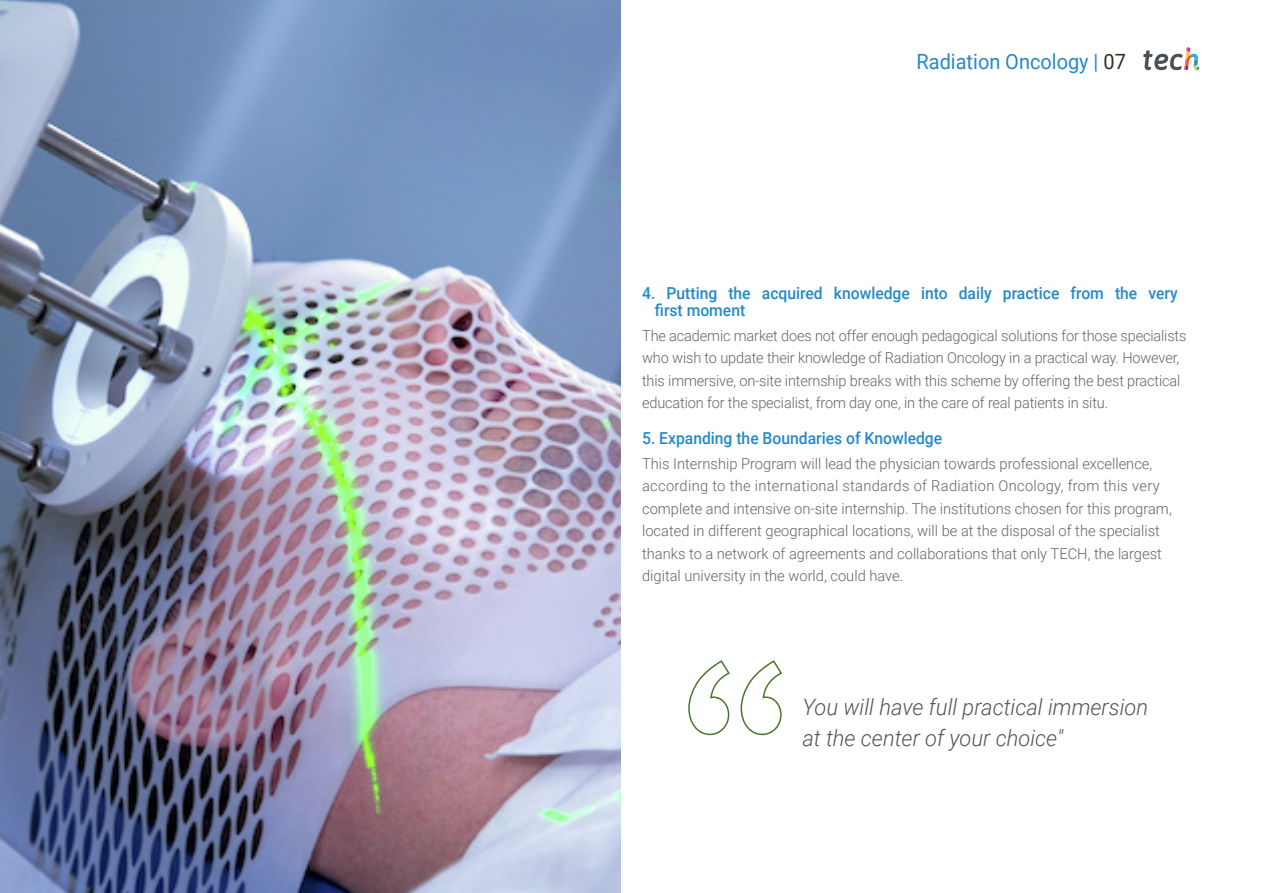
<style>
.page{position:relative;width:1263px;height:893px;background:#fff}
.page>*{position:absolute;margin:0;border:0;box-sizing:border-box;transform-origin:0 0}
.Destacados{font:italic 300 22.5px/31.5px "Roboto";color:#54555a}
.Sección___Pag{font:21px "Roboto";color:#2589c9;scale:.95 1}
.Autor_ok{font:500 16.5px/16.5px "Roboto";color:#2589c9;scale:.95 1}
.Texto_Simple{font:300 15px/22.5px "Roboto";color:#63656a}
.s1{color:#342d1f}
</style>
<div class="page">
<svg style="left:1143px;top:47px;width:56px;height:24px"></svg>
<img style="left:0;top:0;width:621px;height:893px">
<svg style="left:688px;top:660px;width:95px;height:76px"></svg>
<p class="Sección___Pag" style="left:916px;top:47px;width:222px">Radiation Oncology | <span class="s1">07</span></p>
<p class="Autor_ok" style="left:655px;top:285px;width:552px;text-indent:-13px">4. Putting the acquired knowledge into daily practice from the very first moment</p>
<p class="Texto_Simple" style="left:642px;top:323px;width:546px">The academic market does not offer enough pedagogical solutions for those specialists who wish to update their knowledge of Radiation Oncology in a practical way. However, this immersive, on-site internship breaks with this scheme by offering the best practical education for the specialist, from day one, in the care of real patients in situ.</p>
<p class="Autor_ok" style="left:642px;top:430px;width:317px">5. Expanding the Boundaries of Knowledge</p>
<p class="Texto_Simple" style="left:642px;top:452px;width:531px">This Internship Program will lead the physician towards professional excellence, according to the international standards of Radiation Oncology, from this very complete and intensive on-site internship. The institutions chosen for this program, located in different geographical locations, will be at the disposal of the specialist thanks to a network of agreements and collaborations that only TECH, the largest digital university in the world, could have.</p>
<p class="Destacados" style="left:802px;top:690px;width:347px">You will have full practical immersion at the center of your choice"</p>
</div>
